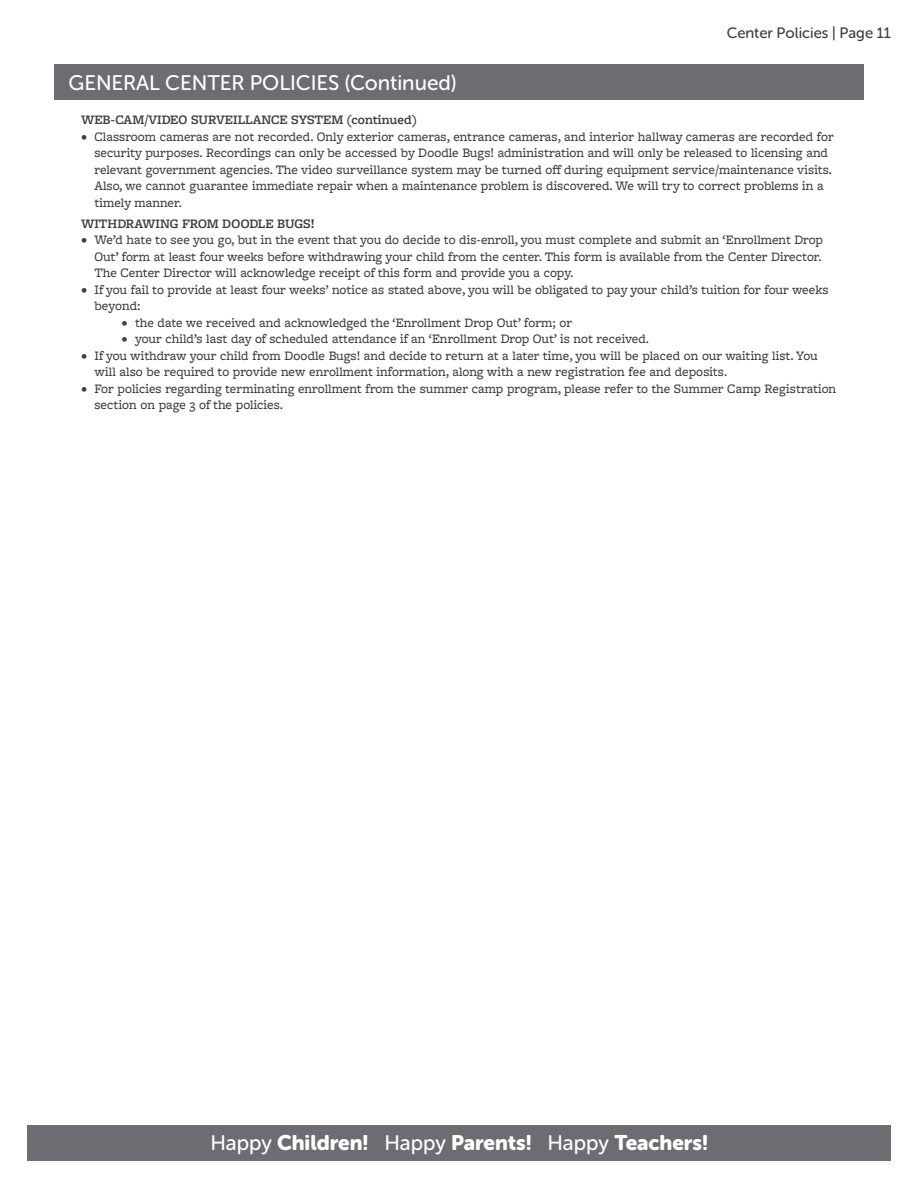
<style>
.page{position:relative;width:918px;height:1188px;background:#fff}
.page>*{position:absolute;margin:0;border:0;box-sizing:border-box;transform-origin:0 0}
.t1{font:21px "Museo Sans Rounded 900";color:#fff}
.t2{font:21px "Museo Sans Rounded 500";color:#fff}
.t3{font:15px "Museo Sans Rounded 500";color:#3e3e3f}
.t4{font:500 13.5px/16.5px "Freight Macro Pro";color:#3e3e3f}
.t5{font:600 13.5px "Freight Macro Pro";color:#3e3e3f}
.s1{font-family:"Museo Sans Rounded 500"}
</style>
<div class="page">
<div style="left:27px;top:1125px;width:864px;height:36px;background:#6c6d70"></div>
<div style="left:54px;top:64px;width:810px;height:36px;background:#6c6d70"></div>
<p class="t3" style="left:727px;top:25px;width:166px">Center Policies | Page 11</p>
<p class="t2" style="left:69px;top:71px;width:390px">GENERAL CENTER POLICIES (Continued)</p>
<p class="t5" style="left:81px;top:111px;width:337px">WEB-CAM/VIDEO SURVEILLANCE SYSTEM (continued)</p>
<p class="t4" style="left:94px;top:128px;width:741px;text-indent:-14px">• Classroom cameras are not recorded. Only exterior cameras, entrance cameras, and interior hallway cameras are recorded for security purposes. Recordings can only be accessed by Doodle Bugs! administration and will only be released to licensing and relevant government agencies. The video surveillance system may be turned off during equipment service/maintenance visits.<br>Also, we cannot guarantee immediate repair when a maintenance problem is discovered. We will try to correct problems in a timely manner.</p>
<p class="t5" style="left:81px;top:214px;width:235px">WITHDRAWING FROM DOODLE BUGS!</p>
<p class="t4" style="left:94px;top:231px;width:730px;text-align:justify;text-indent:-14px">• We’d hate to see you go, but in the event that you do decide to dis-enroll, you must complete and submit an ‘Enrollment Drop Out’ form at least four weeks before withdrawing your child from the center. This form is available from the Center Director.<br>The Center Director will acknowledge receipt of this form and provide you a copy.</p>
<p class="t4" style="left:94px;top:281px;width:736px;text-indent:-14px">• If you fail to provide at least four weeks’ notice as stated above, you will be obligated to pay your child’s tuition for four weeks beyond:</p>
<p class="t4" style="left:122px;top:314px;width:452px">• the date we received and acknowledged the ‘Enrollment Drop Out’ form; or</p>
<p class="t4" style="left:122px;top:330px;width:529px">• your child’s last day of scheduled attendance if an ‘Enrollment Drop Out’ is not received.</p>
<p class="t4" style="left:94px;top:347px;width:725px;text-indent:-14px">• If you withdraw your child from Doodle Bugs! and decide to return at a later time, you will be placed on our waiting list. You will also be required to provide new enrollment information, along with a new registration fee and deposits.</p>
<p class="t4" style="left:94px;top:380px;width:743px;text-indent:-14px">• For policies regarding terminating enrollment from the summer camp program, please refer to the Summer Camp Registration section on page 3 of the policies.</p>
<h1 class="t1" style="left:210px;top:1131px;width:499px"><span class="s1">Happy</span> Children! <span class="s1">Happy</span> Parents! <span class="s1">Happy</span> Teachers!</h1>
</div>
